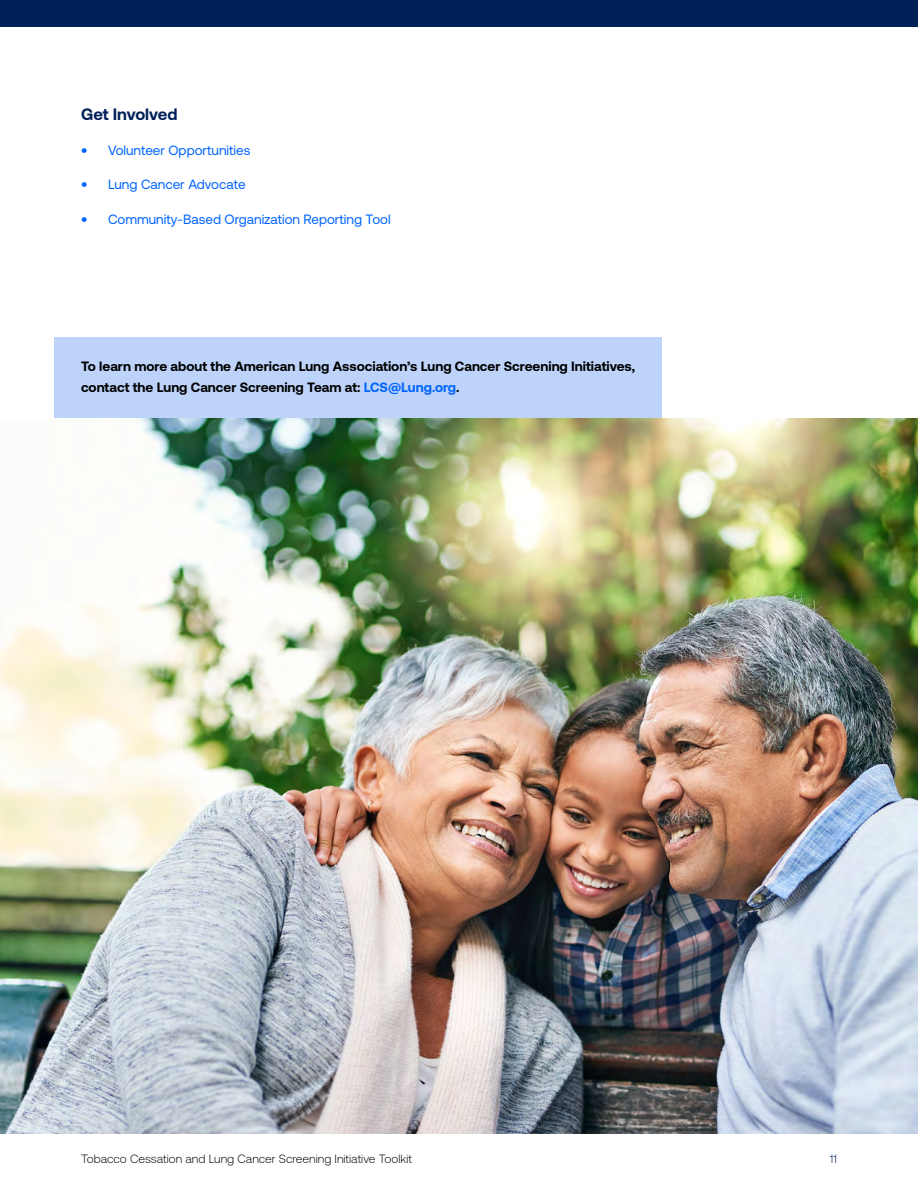
<style>
.page{position:relative;width:918px;height:1188px;background:#fff}
.page>*{position:absolute;margin:0;border:0;box-sizing:border-box;transform-origin:0 0}
.t1{font:700 16.5px "Aeonik";color:#002158}
.t2{font:700 13.5px/21px "Aeonik";color:#000}
.t3{font:13.5px "Aeonik";color:#0064ff}
.t4{font:300 12px "Aeonik";color:#000}
.t5{font:300 12px "Aeonik";color:#002158}
.s1{font-weight:900}
.s2{color:#0064ff}
</style>
<div class="page">
<div style="left:0;top:0;width:918px;height:27px;background:#002158"></div>
<img style="left:0;top:418px;width:918px;height:716px">
<div style="left:54px;top:338px;width:608px;height:80px;background:#bdd3fa"></div>
<p class="t1" style="left:81px;top:105px;width:98px">Get Involved</p>
<p class="t3" style="left:81px;top:143px;width:171px"><span class="s1">•</span> Volunteer Opportunities</p>
<p class="t3" style="left:81px;top:177px;width:166px"><span class="s1">•</span> Lung Cancer Advocate</p>
<p class="t3" style="left:81px;top:212px;width:311px"><span class="s1">•</span> Community-Based Organization Reporting Tool</p>
<p class="t2" style="left:81px;top:355px;width:556px">To learn more about the American Lung Association’s Lung Cancer Screening Initiatives, contact the Lung Cancer Screening Team at: <span class="s2">LCS@Lung.org</span>.</p>
<p class="t4" style="left:81px;top:1152px;width:333px">Tobacco Cessation and Lung Cancer Screening Initiative Toolkit</p>
<p class="t5" style="left:830px;top:1152px;width:9px">11</p>
</div>
